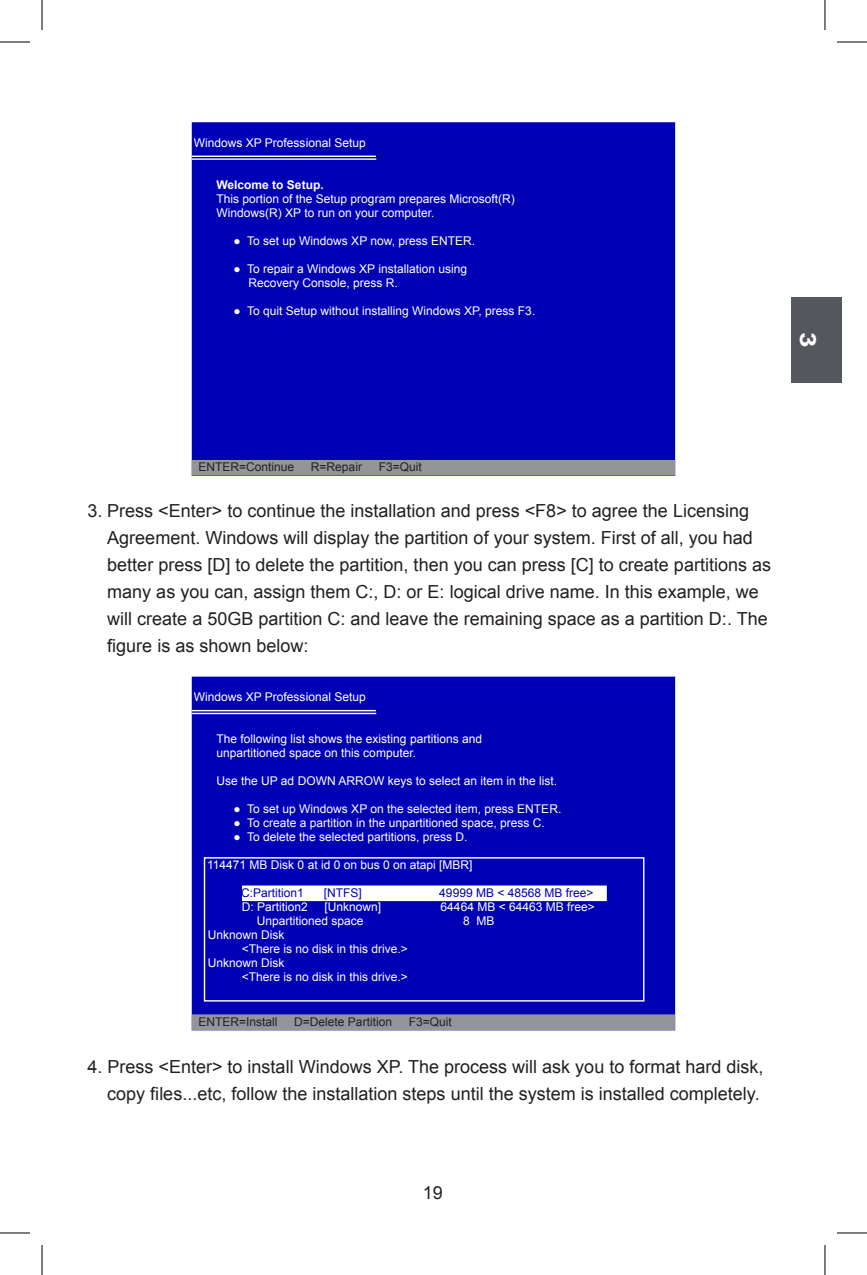
<style>
.page{position:relative;width:867px;height:1275px;background:#fff}
.page>*{position:absolute;margin:0;border:0;box-sizing:border-box;transform-origin:0 0}
.t1{font:700 22.4px "Arial";color:#fff;scale:1.25 1}
.t2{font:18px/27px "Arial";color:#231f20}
.t3{font:12px/14px "Arial";color:#fff}
.t4{font:12px "Arial";color:#231f20}
.t5{font:12px "Arial";color:#0000b4}
.t6{font:700 12px "Arial";color:#fff}
</style>
<div class="page">
<div style="left:790px;top:297px;width:51px;height:85px;background:#54575c"></div>
<div style="left:193px;top:123px;width:481px;height:352px;background:#0000b4"></div>
<div style="left:192px;top:122px;width:483px;height:354px;border:2px solid #0000b4"></div>
<div style="left:192px;top:461px;width:482px;height:14px;background:#939598"></div>
<div style="left:192px;top:460px;width:483px;height:15px;border:1px solid #939598"></div>
<hr style="left:192px;top:156px;width:184px;height:1px;background:#fff">
<hr style="left:192px;top:158px;width:184px;height:2px;background:#fff">
<div style="left:193px;top:677px;width:481px;height:352px;background:#0000b4"></div>
<div style="left:192px;top:676px;width:483px;height:354px;border:2px solid #0000b4"></div>
<div style="left:192px;top:1015px;width:482px;height:14px;background:#939598"></div>
<div style="left:192px;top:1014px;width:483px;height:16px;border:1px solid #939598"></div>
<hr style="left:192px;top:710px;width:184px;height:1px;background:#fff">
<hr style="left:192px;top:713px;width:184px;height:1px;background:#fff">
<div style="left:204px;top:857px;width:440px;height:144px;border:1px solid #fff"></div>
<div style="left:243px;top:886px;width:363px;height:14px;background:#fff"></div>
<div style="left:242px;top:885px;width:364px;height:16px;border:1px solid #fff"></div>
<hr style="left:0;top:42px;width:30px;height:1px;background:#000">
<hr style="left:836px;top:42px;width:30px;height:1px;background:#000">
<hr style="left:0;top:1232px;width:30px;height:1px;background:#000">
<hr style="left:836px;top:1232px;width:30px;height:1px;background:#000">
<hr style="left:42px;top:0;width:1px;height:30px;background:#000">
<hr style="left:42px;top:1245px;width:1px;height:30px;background:#000">
<hr style="left:824px;top:0;width:1px;height:30px;background:#000">
<hr style="left:824px;top:1245px;width:1px;height:30px;background:#000">
<p class="t3" style="left:194px;top:136px;width:173px">Windows XP Professional Setup</p>
<p class="t6" style="left:216px;top:177px;width:109px">Welcome to Setup.</p>
<p class="t3" style="left:216px;top:192px;width:300px">This portion of the Setup program prepares Microsoft(R)<br>Windows(R) XP to run on your computer.</p>
<p class="t3" style="left:233px;top:234px;width:243px">● To set up Windows XP now, press ENTER.</p>
<p class="t3" style="left:248px;top:262px;width:220px;text-indent:-15px">● To repair a Windows XP installation using<br>Recovery Console, press R.</p>
<p class="t3" style="left:233px;top:304px;width:303px">● To quit Setup without installing Windows XP, press F3.</p>
<h1 class="t1" style="left:822px;top:332px;width:14px;rotate:90deg">3</h1>
<p class="t4" style="left:198px;top:459px;width:97px">ENTER=Continue</p>
<p class="t4" style="left:311px;top:459px;width:53px">R=Repair</p>
<p class="t4" style="left:378px;top:459px;width:45px">F3=Quit</p>
<p class="t2" style="left:107px;top:497px;width:665px;text-indent:-20px">3. Press &lt;Enter&gt; to continue the installation and press &lt;F8&gt; to agree the Licensing Agreement. Windows will display the partition of your system. First of all, you had better press [D] to delete the partition, then you can press [C] to create partitions as many as you can, assign them C:, D: or E: logical drive name. In this example, we will create a 50GB partition C: and leave the remaining space as a partition D:. The figure is as shown below:</p>
<p class="t3" style="left:194px;top:690px;width:173px">Windows XP Professional Setup</p>
<p class="t3" style="left:216px;top:732px;width:267px">The following list shows the existing partitions and unpartitioned space on this computer.</p>
<p class="t3" style="left:216px;top:774px;width:342px">Use the UP ad DOWN ARROW keys to select an item in the list.</p>
<p class="t3" style="left:233px;top:802px;width:329px">● To set up Windows XP on the selected item, press ENTER.</p>
<p class="t3" style="left:233px;top:816px;width:313px">● To create a partition in the unpartitioned space, press C.</p>
<p class="t3" style="left:233px;top:830px;width:235px">● To delete the selected partitions, press D.</p>
<p class="t3" style="left:207px;top:858px;width:267px">114471 MB Disk 0 at id 0 on bus 0 on atapi [MBR]</p>
<p class="t3" style="left:242px;top:900px;width:68px">D: Partition2</p>
<p class="t3" style="left:324px;top:900px;width:58px">[Unknown]</p>
<p class="t3" style="left:440px;top:900px;width:156px">64464 MB &lt; 64463 MB free&gt;</p>
<p class="t3" style="left:257px;top:914px;width:108px">Unpartitioned space</p>
<p class="t3" style="left:463px;top:914px;width:33px">8 MB</p>
<p class="t3" style="left:208px;top:928px;width:78px">Unknown Disk</p>
<p class="t3" style="left:242px;top:942px;width:168px">&lt;There is no disk in this drive.&gt;</p>
<p class="t3" style="left:208px;top:956px;width:78px">Unknown Disk</p>
<p class="t3" style="left:242px;top:970px;width:168px">&lt;There is no disk in this drive.&gt;</p>
<p class="t4" style="left:198px;top:1013px;width:81px">ENTER=Install</p>
<p class="t4" style="left:294px;top:1013px;width:99px">D=Delete Partition</p>
<p class="t4" style="left:408px;top:1013px;width:45px">F3=Quit</p>
<p class="t5" style="left:241px;top:885px;width:64px">C:Partition1</p>
<p class="t5" style="left:324px;top:885px;width:40px">[NTFS]</p>
<p class="t5" style="left:439px;top:885px;width:156px">49999 MB &lt; 48568 MB free&gt;</p>
<h2 class="t2" style="left:87px;top:1053px;width:677px;text-align:right">4. Press &lt;Enter&gt; to install Windows XP. The process will ask you to format hard disk, copy files...etc, follow the installation steps until the system is installed completely.</h2>
<h2 class="t2" style="left:423px;top:1179px;width:22px">19</h2>
</div>
